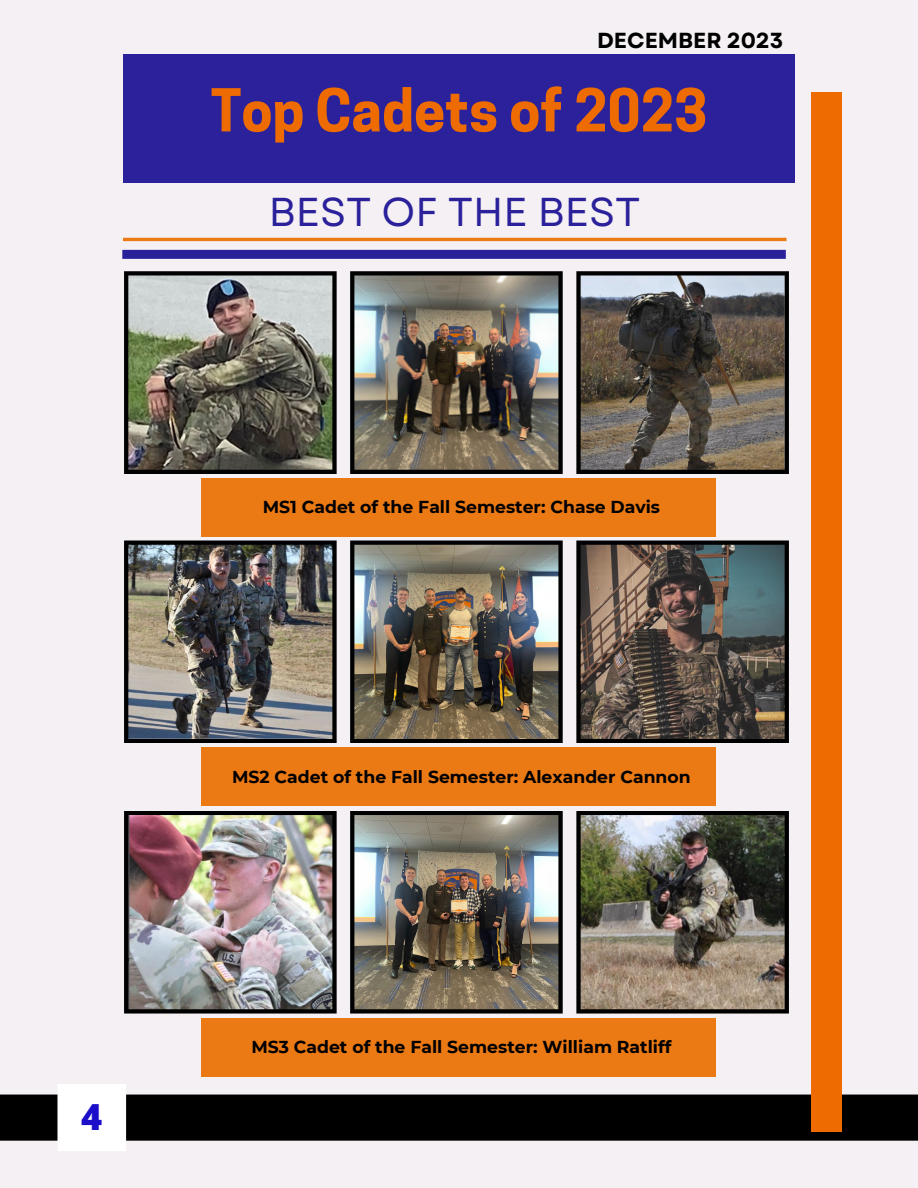
<style>
.page{position:relative;width:918px;height:1188px;background:#f5f0f3}
.page>*{position:absolute;margin:0;border:0;box-sizing:border-box;transform-origin:0 0}
.t1{font:700 55.5px "Cooper Hewitt";color:#ed6b00}
.t2{font:40.2px "Garet";color:#2a219b}
.t3{font:800 36px "Open Sans";color:#1b0dc8}
.t4{font:700 21.75px "Garet";color:#000}
.t5{font:700 17.25px "Montserrat";color:#000}
</style>
<div class="page">
<hr style="left:123px;top:238px;width:664px;height:3px;background:#eb7914">
<div style="left:122px;top:250px;width:664px;height:9px;background:#2a219b"></div>
<div style="left:0;top:1095px;width:918px;height:46px;background:#000"></div>
<div style="left:811px;top:92px;width:30px;height:1040px;background:#ed6b00"></div>
<div style="left:123px;top:54px;width:672px;height:129px;background:#2a219b"></div>
<div style="left:57px;top:1084px;width:69px;height:67px;background:#fff"></div>
<img style="left:124px;top:271px;width:213px;height:203px">
<svg style="left:576px;top:271px;width:213px;height:203px;background:#5f5952"></svg>
<img style="left:350px;top:271px;width:213px;height:203px">
<img style="left:124px;top:540px;width:213px;height:203px">
<svg style="left:576px;top:540px;width:213px;height:203px;background:#58514b"></svg>
<img style="left:350px;top:540px;width:213px;height:203px">
<img style="left:124px;top:811px;width:213px;height:203px">
<img style="left:576px;top:811px;width:213px;height:203px">
<img style="left:350px;top:811px;width:213px;height:203px">
<div style="left:202px;top:478px;width:514px;height:58px;background:#eb7914"></div>
<div style="left:202px;top:748px;width:514px;height:58px;background:#eb7914"></div>
<div style="left:202px;top:1018px;width:514px;height:58px;background:#eb7914"></div>
<p class="t3" style="left:81px;top:1092px;width:23px">4</p>
<p class="t4" style="left:597px;top:24px;width:188px">DECEMBER 2023</p>
<p class="t1" style="left:211px;top:90px;width:498px">Top Cadets of 2023</p>
<p class="t2" style="left:269px;top:183px;width:373px">BEST OF THE BEST</p>
<p class="t5" style="left:263px;top:496px;width:399px">MS1 Cadet of the Fall Semester: Chase Davis</p>
<p class="t5" style="left:232px;top:766px;width:460px">MS2 Cadet of the Fall Semester: Alexander Cannon</p>
<p class="t5" style="left:251px;top:1036px;width:422px">MS3 Cadet of the Fall Semester: William Ratliff</p>
</div>
